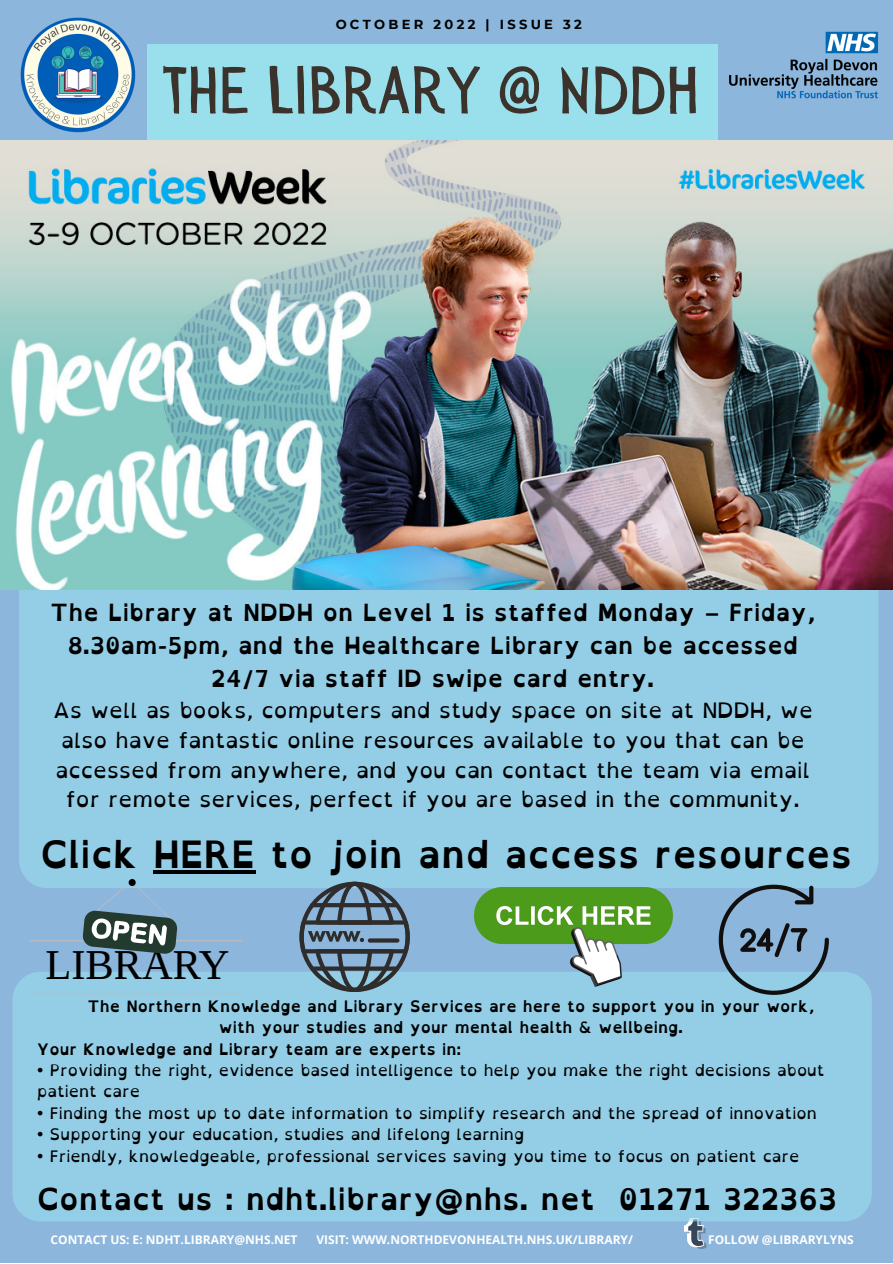
<style>
.page{position:relative;width:893px;height:1264px;background:#fff}
.page>*{position:absolute;margin:0;border:0;box-sizing:border-box;transform-origin:0 0}
.t1{font:67.2px "Sensa Wild Fill";color:#3a322b}
.t2{font:42.45px "Liberation Serif";color:#000}
.t3{font:700 37.65px "Open Dyslexic";color:#000}
.t4{font:700 30.3px "Open Dyslexic";color:#000}
.t5{font:700 23.7px/32.8px "Open Dyslexic";color:#000;text-align:center}
.t6{font:21.3px/29.8px "Open Dyslexic";color:#000;text-align:center}
.t7{font:15.9px/21.3px "Open Dyslexic";color:#000}
.t8{font:700 15.9px "Open Dyslexic";color:#000}
.t9{font:700 13.05px "Montserrat";letter-spacing:.25em;color:#000}
.t10{font:700 12px "Open Sans";color:#fff}
</style>
<div class="page">
<div style="left:0;top:0;width:892px;height:1262px;background:#8db6dd"></div>
<img style="left:684px;top:1221px;width:22px;height:26px">
<div style="left:147px;top:44px;width:570px;height:107px;background:#99dfec"></div>
<img style="left:20px;top:17px;width:116px;height:116px">
<img style="left:729px;top:32px;width:149px;height:66px">
<div style="left:19px;top:464px;width:859px;height:424px;background:#94cee6;border-radius:28px"></div>
<div style="left:13px;top:971px;width:858px;height:250px;background:#94cee6;border-radius:28px"></div>
<img style="left:0;top:141px;width:892px;height:448px">
<hr style="left:153px;top:870px;width:102px;height:3px;background:#000">
<svg style="left:29px;top:879px;width:213px;height:115px"></svg>
<svg style="left:299px;top:881px;width:111px;height:111px"></svg>
<img style="left:474px;top:887px;width:198px;height:99px">
<svg style="left:718px;top:884px;width:110px;height:110px"></svg>
<p class="t9" style="left:335px;top:16px;width:248px">OCTOBER 2022 | ISSUE 32</p>
<h1 class="t1" style="left:162px;top:53px;width:538px">THE LIBRARY @ NDDH</h1>
<h3 class="t5" style="left:50px;top:596px;width:766px">The Library at NDDH on Level 1 is staffed Monday – Friday,<br>8.30am-5pm, and the Healthcare Library can be accessed<br>24/7 via staff ID swipe card entry.</h3>
<p class="t6" style="left:53px;top:695px;width:761px">As well as books, computers and study space on site at NDDH, we also have fantastic online resources available to you that can be accessed from anywhere, and you can contact the team via email for remote services, perfect if you are based in the community.</p>
<h3 class="t3" style="left:40px;top:821px;width:813px">Click HERE to join and access resources</h3>
<h2 class="t2" style="left:46px;top:941px;width:185px">LIBRARY</h2>
<p class="t8" style="left:88px;top:992px;width:728px">The Northern Knowledge and Library Services are here to support you in your work,</p>
<p class="t8" style="left:219px;top:1013px;width:465px">with your studies and your mental health &amp; wellbeing.</p>
<p class="t8" style="left:37px;top:1034px;width:426px">Your Knowledge and Library team are experts in:</p>
<p class="t7" style="left:37px;top:1059px;width:789px">• Providing the right, evidence based intelligence to help you make the right decisions about patient care</p>
<p class="t7" style="left:37px;top:1102px;width:781px">• Finding the most up to date information to simplify research and the spread of innovation</p>
<p class="t7" style="left:37px;top:1123px;width:489px">• Supporting your education, studies and lifelong learning</p>
<p class="t7" style="left:37px;top:1144px;width:764px">• Friendly, knowledgeable, professional services saving you time to focus on patient care</p>
<h3 class="t4" style="left:37px;top:1171px;width:802px">Contact us : ndht.library@nhs. net 01271 322363</h3>
<p class="t10" style="left:51px;top:1231px;width:248px">CONTACT US: E: NDHT.LIBRARY@NHS.NET</p>
<p class="t10" style="left:316px;top:1231px;width:318px">VISIT: WWW.NORTHDEVONHEALTH.NHS.UK/LIBRARY/</p>
<p class="t10" style="left:708px;top:1231px;width:147px">FOLLOW @LIBRARYLYNS</p>
</div>
